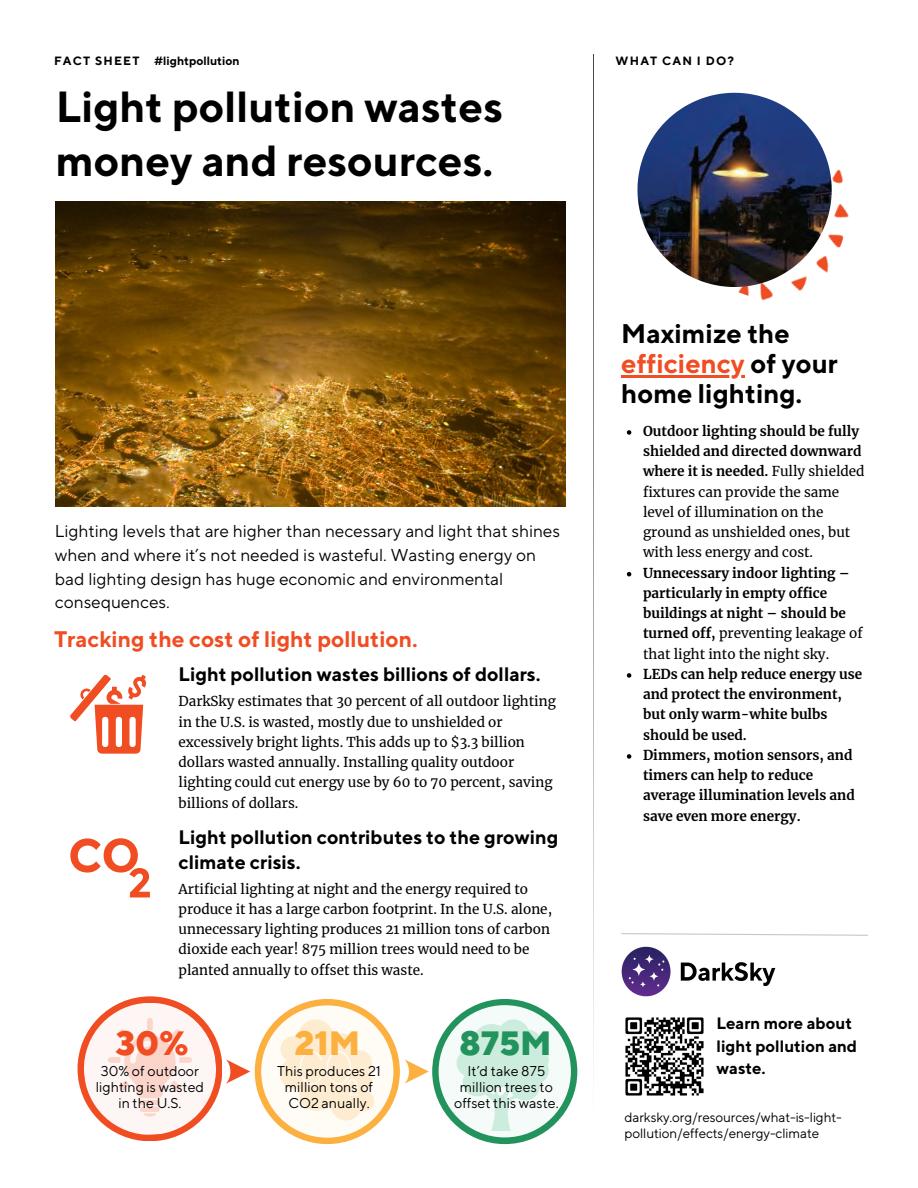
<style>
.page{position:relative;width:918px;height:1188px;background:#fff}
.page>*{position:absolute;margin:0;border:0;box-sizing:border-box;transform-origin:0 0}
.t1{font:700 43.5px/54px "TT Norms";color:#000}
.t2{font:800 33.75px "TT Norms Pro";color:#23935d}
.t3{font:800 33.75px "TT Norms Pro";color:#f04d23}
.t4{font:800 33.75px "TT Norms Pro";color:#fbb040}
.t5{font:700 27px/30.3px "TT Norms";color:#000}
.t6{font:700 22.5px "TT Norms";color:#f04d23}
.t7{font:700 19.5px/24.8px "TT Norms";color:#000}
.t8{font:17.25px/23.7px "TT Norms Pro";color:#000}
.t9{font:700 16.5px/22.5px "TT Norms";color:#000}
.t10{font:14.25px/15.8px "TT Norms";color:#000;text-align:center}
.t11{font:13.5px/20.2px "Merriweather";color:#000}
.t12{font:700 13.5px/20.2px "Merriweather";color:#000}
.t13{font:13.5px/15.8px "TT Norms";letter-spacing:-.01em;color:#000}
.t14{font:700 12px "TT Norms";color:#000}
.t15{font:700 12px "TT Norms";letter-spacing:.1em;color:#000}
.s1{color:#f04d23}
.s2{font-weight:700}
.s3{font-weight:400}
</style>
<div class="page">
<hr style="left:593px;top:54px;width:1px;height:1081px;background:#000">
<img style="left:738px;top:169px;width:111px;height:132px">
<img style="left:637px;top:93px;width:195px;height:194px">
<img style="left:625px;top:1017px;width:79px;height:79px">
<img style="left:621px;top:946px;width:154px;height:51px">
<img style="left:56px;top:202px;width:510px;height:305px">
<div style="left:255px;top:999px;width:145px;height:145px;background:#fbb040;border-radius:50%"></div>
<div style="left:78px;top:996px;width:144px;height:145px;background:#f04d23;border-radius:50%"></div>
<div style="left:261px;top:1005px;width:132px;height:133px;background:#fffbf5;border-radius:50%"></div>
<div style="left:432px;top:999px;width:145px;height:145px;background:#23935d;border-radius:50%"></div>
<div style="left:439px;top:1005px;width:132px;height:132px;background:#f4fbf8;border-radius:50%"></div>
<svg style="left:457px;top:1019px;width:92px;height:112px"></svg>
<svg style="left:278px;top:1019px;width:97px;height:103px"></svg>
<svg style="left:83px;top:1002px;width:134px;height:134px"></svg>
<svg style="left:226px;top:1059px;width:24px;height:25px"></svg>
<svg style="left:404px;top:1059px;width:25px;height:25px"></svg>
<svg style="left:621px;top:933px;width:247px;height:3px"></svg>
<svg style="left:70px;top:675px;width:76px;height:78px"></svg>
<svg style="left:70px;top:838px;width:80px;height:59px"></svg>
<hr style="left:621px;top:375px;width:124px;height:3px;background:#f04d23">
<svg style="left:627px;top:430px;width:4px;height:5px"></svg>
<svg style="left:627px;top:572px;width:4px;height:4px"></svg>
<svg style="left:627px;top:673px;width:4px;height:5px"></svg>
<svg style="left:627px;top:754px;width:4px;height:5px"></svg>
<h3 class="t14" style="left:54px;top:53px;width:187px">FACT SHEET #lightpollution</h3>
<h1 class="t1" style="left:56px;top:79px;width:449px">Light pollution wastes money and resources.</h1>
<h2 class="t8" style="left:55px;top:520px;width:507px">Lighting levels that are higher than necessary and light that shines when and where it’s not needed is wasteful. Wasting energy on bad lighting design has huge economic and environmental consequences.</h2>
<p class="t6" style="left:54px;top:626px;width:365px">Tracking the cost of light pollution.</p>
<h6 class="t7" style="left:179px;top:662px;width:364px">Light pollution wastes billions of dollars.</h6>
<p class="t11" style="left:179px;top:691px;width:379px">DarkSky estimates that 30 percent of all outdoor lighting in the U.S. is wasted, mostly due to unshielded or excessively bright lights. This adds up to $3.3 billion dollars wasted annually. Installing quality outdoor lighting could cut energy use by 60 to 70 percent, saving billions of dollars.</p>
<h3 class="t7" style="left:179px;top:825px;width:381px">Light pollution contributes to the growing climate crisis.</h3>
<h5 class="t11" style="left:179px;top:879px;width:375px">Artificial lighting at night and the energy required to produce it has a large carbon footprint. In the U.S. alone, unnecessary lighting produces 21 million tons of carbon dioxide each year! 875 million trees would need to be planted annually to offset this waste.</h5>
<h2 class="t3" style="left:116px;top:1023px;width:75px">30%</h2>
<h2 class="t4" style="left:294px;top:1023px;width:67px">21M</h2>
<p class="t2" style="left:460px;top:1023px;width:93px">875M</p>
<p class="t10" style="left:96px;top:1063px;width:110px">30% of outdoor lighting is wasted in the U.S.</p>
<p class="t10" style="left:277px;top:1063px;width:105px">This produces 21 million tons of<br>CO2 anually.</p>
<h2 class="t10" style="left:454px;top:1063px;width:106px">It’d take 875 million trees to offset this waste.</h2>
<h4 class="t15" style="left:616px;top:53px;width:120px">WHAT CAN I DO?</h4>
<p class="t5" style="left:621px;top:318px;width:218px">Maximize the <span class="s1">efficiency</span> of your home lighting.</p>
<p class="t11" style="left:643px;top:421px;width:223px"><span class="s2">Outdoor lighting should be fully shielded and directed downward where it is needed.</span> Fully shielded fixtures can provide the same level of illumination on the ground as unshielded ones, but with less energy and cost.</p>
<p class="t12" style="left:643px;top:563px;width:221px">Unnecessary indoor lighting – particularly in empty office buildings at night – should be turned off, <span class="s3">preventing leakage of that light into the night sky.</span></p>
<p class="t12" style="left:643px;top:664px;width:221px">LEDs can help reduce energy use and protect the environment, but only warm-white bulbs should be used.</p>
<p class="t12" style="left:643px;top:745px;width:213px">Dimmers, motion sensors, and timers can help to reduce average illumination levels and save even more energy.</p>
<h6 class="t9" style="left:717px;top:1012px;width:142px">Learn more about light pollution and waste.</h6>
<p class="t13" style="left:625px;top:1109px;width:219px">darksky.org/resources/what-is-light&shy;pollution/effects/energy-climate</p>
</div>
